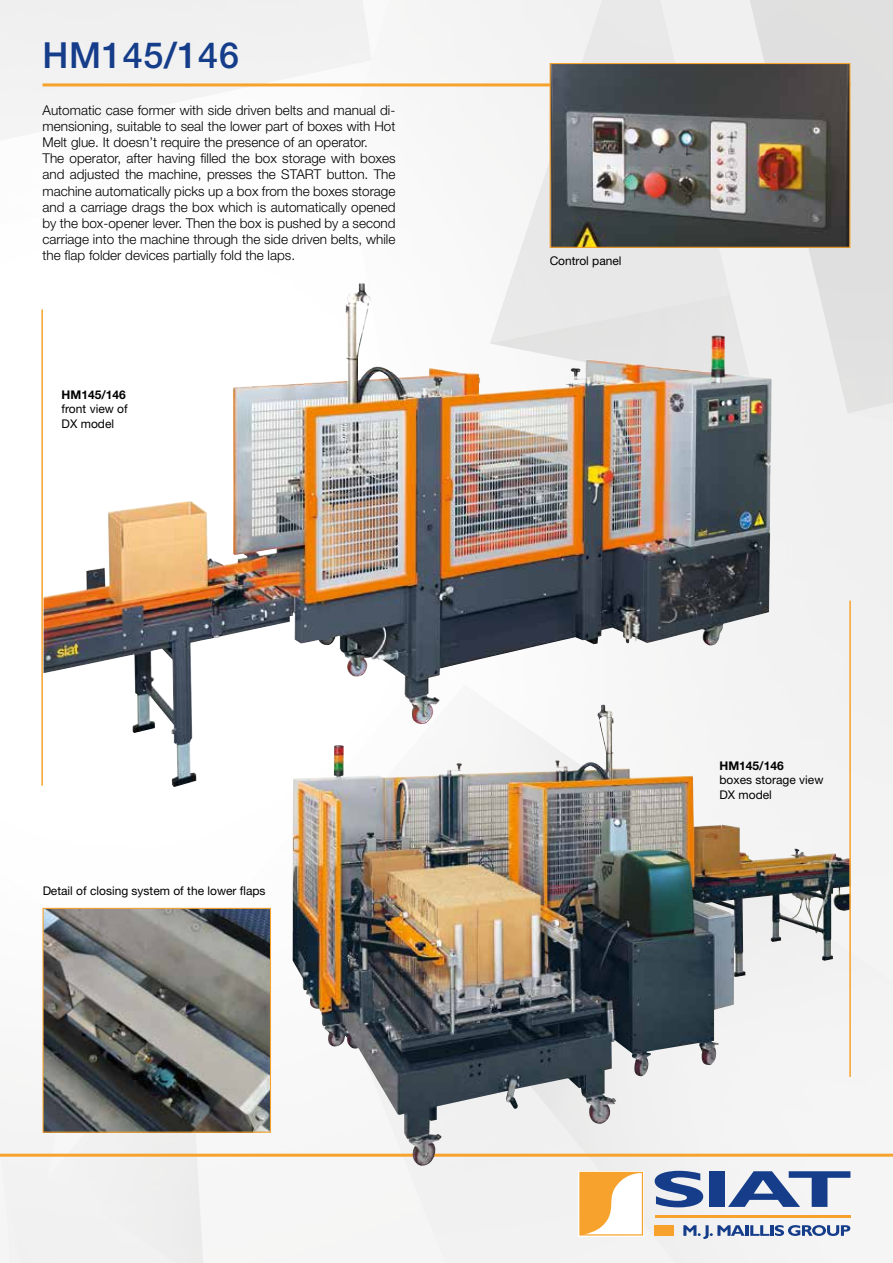
<style>
.page{position:relative;width:893px;height:1263px;background:#fff}
.page>*{position:absolute;margin:0;border:0;box-sizing:border-box;transform-origin:0 0}
.t1{font:500 36px "Helvetica Neue LT Std";letter-spacing:.02em;color:#153d8a}
.t2{font:300 13.5px/16.2px "Helvetica Neue LT Std";color:#000}
.t3{font:12px/14.4px "Helvetica Neue LT Std";color:#000}
.t4{font:700 12px "Helvetica Neue LT Std";color:#000}
</style>
<div class="page">
<img style="left:0;top:0;width:893px;height:1263px">
<img style="left:44px;top:283px;width:728px;height:504px">
<hr style="left:43px;top:83px;width:807px;height:3px;background:#f6a22d">
<img style="left:552px;top:65px;width:296px;height:181px">
<div style="left:550px;top:63px;width:300px;height:185px;border:1px solid #f6a22d"></div>
<img style="left:45px;top:910px;width:224px;height:221px">
<div style="left:43px;top:908px;width:228px;height:225px;border:1px solid #f6a22d"></div>
<hr style="left:41px;top:309px;width:2px;height:477px;background:#f6a22d">
<hr style="left:0;top:1154px;width:893px;height:3px;background:#f6a22d">
<hr style="left:655px;top:1215px;width:195px;height:3px;background:#f6a22d">
<svg style="left:655px;top:1171px;width:48px;height:36px"></svg>
<div style="left:709px;top:1171px;width:16px;height:36px;background:#153d8a"></div>
<svg style="left:728px;top:1171px;width:122px;height:36px"></svg>
<svg style="left:683px;top:1225px;width:167px;height:14px"></svg>
<div style="left:655px;top:1225px;width:19px;height:11px;background:#f6a22d"></div>
<svg style="left:578px;top:1171px;width:66px;height:65px"></svg>
<svg style="left:579px;top:1172px;width:64px;height:63px"></svg>
<img style="left:293px;top:705px;width:407px;height:462px">
<hr style="left:849px;top:601px;width:2px;height:476px;background:#f6a22d">
<h1 class="t1" style="left:43px;top:34px;width:198px">HM145/146</h1>
<p class="t2" style="left:43px;top:101px;width:354px">Automatic case former with side driven belts and manual di&shy;mensioning, suitable to seal the lower part of boxes with Hot Melt glue. It doesn’t require the presence of an operator.<br>The operator, after having filled the box storage with boxes and adjusted the machine, presses the START button. The machine automatically picks up a box from the boxes storage and a carriage drags the box which is automatically opened by the box-opener lever. Then the box is pushed by a second carriage into the machine through the side driven belts, while the flap folder devices partially fold the laps.</p>
<p class="t4" style="left:62px;top:387px;width:66px">HM145/146</p>
<p class="t3" style="left:62px;top:401px;width:67px">front view of<br>DX model</p>
<p class="t3" style="left:43px;top:884px;width:225px">Detail of closing system of the lower flaps</p>
<p class="t3" style="left:550px;top:253px;width:74px">Control panel</p>
<p class="t4" style="left:719px;top:758px;width:66px">HM145/146</p>
<p class="t3" style="left:719px;top:773px;width:105px">boxes storage view<br>DX model</p>
</div>
